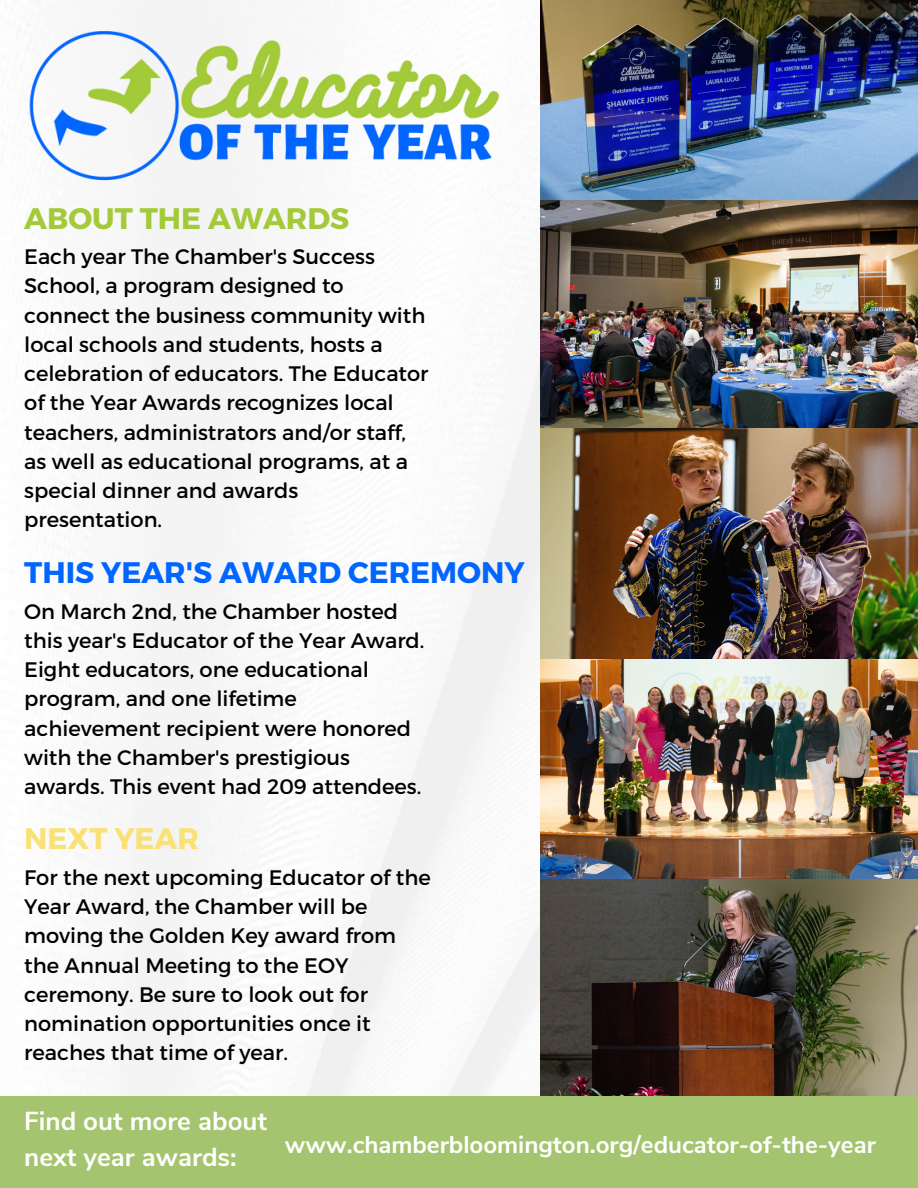
<style>
.page{position:relative;width:918px;height:1188px;background:#fff}
.page>*{position:absolute;margin:0;border:0;box-sizing:border-box;transform-origin:0 0}
.t1{font:700 29.7px "Montserrat";color:#0166ff}
.t2{font:700 29.7px "Montserrat";color:#a3ca39}
.t3{font:700 29.7px "Montserrat";color:#fae175}
.t4{font:700 25.95px/36px "Nunito Sans";color:#fff}
.t5{font:700 24px "Nunito Sans";color:#fff}
.t6{font:21px/29.2px "Montserrat";color:#000}
</style>
<div class="page">
<img style="left:57px;top:0;width:484px;height:1096px">
<img style="left:541px;top:878px;width:377px;height:218px">
<div style="left:0;top:1096px;width:918px;height:92px;background:#a5c46f"></div>
<img style="left:541px;top:0;width:377px;height:200px">
<img style="left:28px;top:0;width:480px;height:235px">
<img style="left:541px;top:659px;width:377px;height:219px">
<img style="left:540px;top:420px;width:378px;height:239px">
<img style="left:541px;top:200px;width:377px;height:228px">
<p class="t2" style="left:24px;top:199px;width:327px">ABOUT THE AWARDS</p>
<p class="t6" style="left:24px;top:241px;width:406px">Each year The Chamber's Success<br>School, a program designed to connect the business community with local schools and students, hosts a celebration of educators. The Educator of the Year Awards recognizes local teachers, administrators and/or staff, as well as educational programs, at a special dinner and awards presentation.</p>
<p class="t1" style="left:24px;top:553px;width:502px">THIS YEAR'S AWARD CEREMONY</p>
<p class="t6" style="left:24px;top:595px;width:402px">On March 2nd, the Chamber hosted this year's Educator of the Year Award.<br>Eight educators, one educational program, and one lifetime achievement recipient were honored with the Chamber's prestigious awards. This event had 209 attendees.</p>
<p class="t3" style="left:24px;top:819px;width:176px">NEXT YEAR</p>
<p class="t6" style="left:24px;top:862px;width:408px">For the next upcoming Educator of the<br>Year Award, the Chamber will be moving the Golden Key award from the Annual Meeting to the EOY ceremony. Be sure to look out for nomination opportunities once it reaches that time of year.</p>
<p class="t4" style="left:24px;top:1103px;width:244px">Find out more about next year awards:</p>
<p class="t5" style="left:285px;top:1129px;width:593px">www.chamberbloomington.org/educator-of-the-year</p>
</div>
